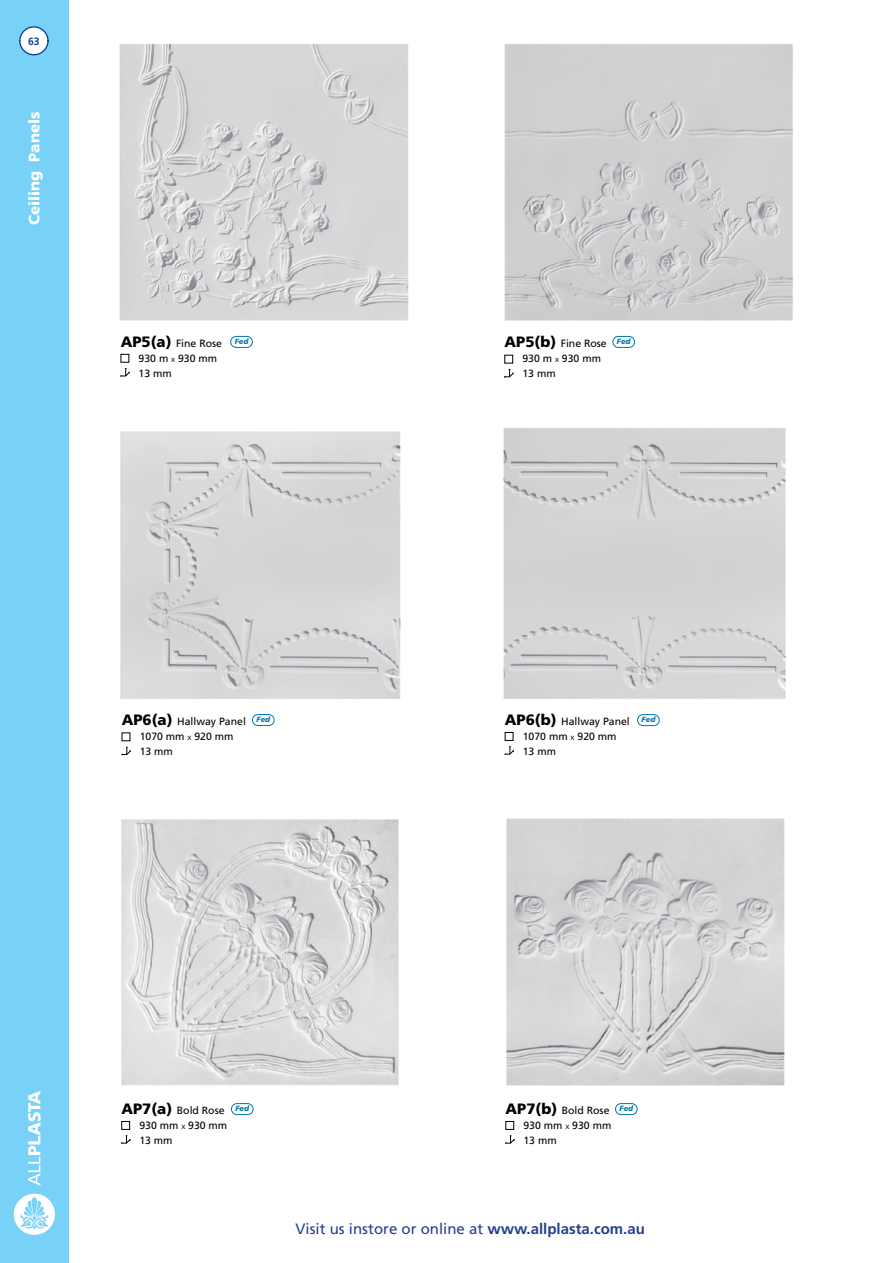
<style>
.page{position:relative;width:893px;height:1263px;background:#fff}
.page>*{position:absolute;margin:0;border:0;box-sizing:border-box;transform-origin:0 0}
.t1{font:15px "Frutiger LT Std";color:#25408f}
.t2{font:900 15px "Frutiger LT Std";color:#fff}
.t3{font:10.5px/15px "Frutiger LT Std";color:#000}
.t4{font:700 10.5px "Frutiger LT Std";color:#0c4595}
.t5{font:italic 900 7.5px "Frutiger LT Std";color:#0077ae}
.s1{font-weight:900;font-size:15px}
.s2{font-size:6px}
.s3{font-weight:700}
</style>
<div class="page">
<div style="left:0;top:0;width:69px;height:1263px;background:#78d2f7"></div>
<svg style="left:28px;top:1091px;width:13px;height:94px"></svg>
<svg style="left:14px;top:1194px;width:41px;height:41px"></svg>
<img style="left:119px;top:43px;width:290px;height:278px">
<img style="left:504px;top:44px;width:289px;height:277px">
<svg style="left:121px;top:368px;width:9px;height:9px"></svg>
<div style="left:121px;top:354px;width:8px;height:8px;border:1px solid #000"></div>
<svg style="left:504px;top:369px;width:10px;height:9px"></svg>
<div style="left:505px;top:355px;width:8px;height:8px;border:1px solid #000"></div>
<svg style="left:230px;top:336px;width:23px;height:12px"></svg>
<svg style="left:612px;top:336px;width:23px;height:12px"></svg>
<img style="left:120px;top:431px;width:281px;height:268px">
<svg style="left:122px;top:747px;width:9px;height:8px"></svg>
<svg style="left:252px;top:714px;width:22px;height:12px"></svg>
<img style="left:503px;top:427px;width:283px;height:272px">
<svg style="left:505px;top:746px;width:9px;height:9px"></svg>
<div style="left:505px;top:732px;width:8px;height:9px;border:1px solid #000"></div>
<svg style="left:637px;top:714px;width:23px;height:12px"></svg>
<img style="left:121px;top:819px;width:278px;height:267px">
<img style="left:506px;top:818px;width:279px;height:268px">
<svg style="left:121px;top:1135px;width:10px;height:9px"></svg>
<div style="left:122px;top:1121px;width:8px;height:8px;border:1px solid #000"></div>
<svg style="left:505px;top:1135px;width:10px;height:9px"></svg>
<div style="left:506px;top:1121px;width:8px;height:8px;border:1px solid #000"></div>
<svg style="left:231px;top:1103px;width:22px;height:12px"></svg>
<svg style="left:615px;top:1103px;width:23px;height:12px"></svg>
<svg style="left:19px;top:26px;width:30px;height:30px"></svg>
<p class="t4" style="left:28px;top:35px;width:13px">63</p>
<p class="t2" style="left:25px;top:225px;width:115px;rotate:-90deg">Ceiling Panels</p>
<p class="t3" style="left:139px;top:336px;width:85px;text-indent:-18px"><span class="s1">AP5(a)</span> Fine Rose<br>930 m <span class="s2">X</span> 930 mm<br>13 mm</p>
<p class="t3" style="left:522px;top:336px;width:86px;text-indent:-18px"><span class="s1">AP5(b)</span> Fine Rose<br>930 m <span class="s2">X</span> 930 mm<br>13 mm</p>
<p class="t5" style="left:235px;top:337px;width:15px">Fed</p>
<p class="t5" style="left:617px;top:337px;width:15px">Fed</p>
<p class="t3" style="left:140px;top:714px;width:108px;text-indent:-18px"><span class="s1">AP6(a)</span> Hallway Panel<br>1070 mm <span class="s2">X</span> 920 mm<br>13 mm</p>
<p class="t5" style="left:256px;top:715px;width:15px">Fed</p>
<p class="t3" style="left:523px;top:714px;width:109px;text-indent:-18px"><span class="s1">AP6(b)</span> Hallway Panel<br>1070 mm <span class="s2">X</span> 920 mm<br>13 mm</p>
<p class="t5" style="left:642px;top:715px;width:15px">Fed</p>
<p class="t3" style="left:139px;top:1103px;width:89px;text-indent:-18px"><span class="s1">AP7(a)</span> Bold Rose<br>930 mm <span class="s2">X</span> 930 mm<br>13 mm</p>
<p class="t3" style="left:523px;top:1103px;width:89px;text-indent:-18px"><span class="s1">AP7(b)</span> Bold Rose<br>930 mm <span class="s2">X</span> 930 mm<br>13 mm</p>
<p class="t5" style="left:235px;top:1104px;width:15px">Fed</p>
<p class="t5" style="left:620px;top:1104px;width:15px">Fed</p>
<p class="t1" style="left:296px;top:1220px;width:351px">Visit us instore or online at <span class="s3">www.allplasta.com.au</span></p>
</div>
